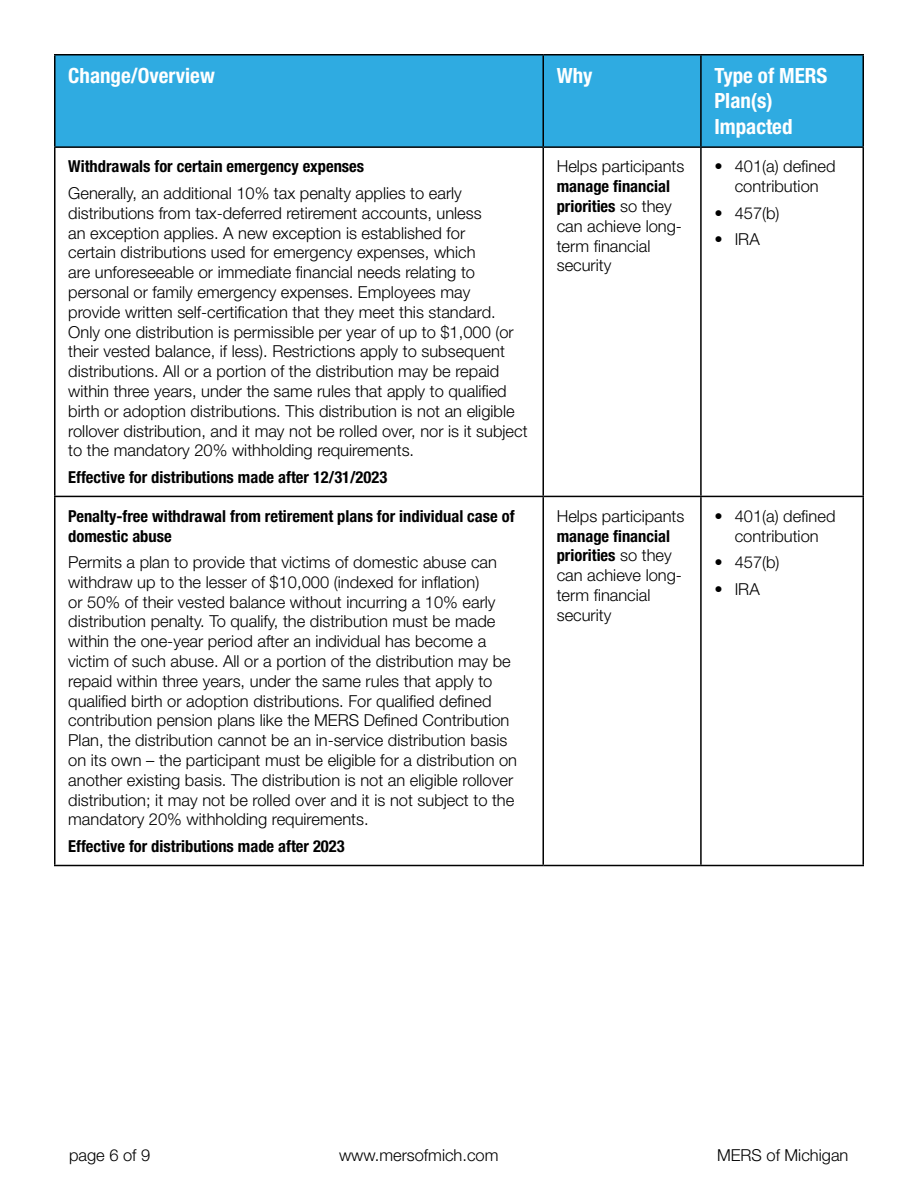
<style>
.page{position:relative;width:918px;height:1188px;background:#fff}
.page>*{position:absolute;margin:0;border:0;box-sizing:border-box;transform-origin:0 0}
.TableHeaders{font:700 condensed 21px/25.2px "Helvetica Neue LT Std";color:#fff}
.BodyText{font:300 16.5px/19.8px "Helvetica Neue LT Std";color:#000}
.BodyText-2{font:700 condensed 16.5px/19.8px "Helvetica Neue LT Std";color:#000}
.s1{font-weight:700;font-stretch:condensed}
</style>
<div class="page">
<div style="left:56px;top:56px;width:806px;height:90px;background:#2fabe1"></div>
<hr style="left:54px;top:54px;width:489px;height:2px;background:#000">
<hr style="left:54px;top:55px;width:2px;height:91px;background:#000">
<hr style="left:543px;top:54px;width:158px;height:2px;background:#000">
<hr style="left:542px;top:55px;width:2px;height:91px;background:#000">
<hr style="left:701px;top:54px;width:163px;height:2px;background:#000">
<hr style="left:700px;top:55px;width:2px;height:91px;background:#000">
<hr style="left:862px;top:55px;width:2px;height:91px;background:#000">
<hr style="left:54px;top:146px;width:489px;height:2px;background:#000">
<hr style="left:54px;top:148px;width:2px;height:348px;background:#000">
<hr style="left:543px;top:146px;width:158px;height:2px;background:#000">
<hr style="left:542px;top:148px;width:2px;height:348px;background:#000">
<hr style="left:701px;top:146px;width:163px;height:2px;background:#000">
<hr style="left:700px;top:148px;width:2px;height:348px;background:#000">
<hr style="left:862px;top:148px;width:2px;height:348px;background:#000">
<hr style="left:54px;top:496px;width:489px;height:1px;background:#000">
<hr style="left:54px;top:497px;width:2px;height:368px;background:#000">
<hr style="left:543px;top:496px;width:158px;height:1px;background:#000">
<hr style="left:542px;top:497px;width:2px;height:368px;background:#000">
<hr style="left:701px;top:496px;width:163px;height:1px;background:#000">
<hr style="left:700px;top:497px;width:2px;height:368px;background:#000">
<hr style="left:862px;top:497px;width:2px;height:368px;background:#000">
<hr style="left:54px;top:865px;width:489px;height:1px;background:#000">
<hr style="left:543px;top:865px;width:158px;height:1px;background:#000">
<hr style="left:701px;top:865px;width:163px;height:1px;background:#000">
<p class="TableHeaders" style="left:68px;top:63px;width:148px">Change/Overview</p>
<p class="TableHeaders" style="left:557px;top:63px;width:37px">Why</p>
<p class="TableHeaders" style="left:714px;top:63px;width:115px">Type of MERS<br>Plan(s)<br>Impacted</p>
<p class="BodyText-2" style="left:68px;top:156px;width:298px">Withdrawals for certain emergency expenses</p>
<p class="BodyText" style="left:68px;top:183px;width:461px">Generally, an additional 10% tax penalty applies to early distributions from tax-deferred retirement accounts, unless<br>an exception applies. A new exception is established for<br>certain distributions used for emergency expenses, which<br>are unforeseeable or immediate financial needs relating to personal or family emergency expenses. Employees may<br>provide written self-certification that they meet this standard.<br>Only one distribution is permissible per year of up to $1,000 (or their vested balance, if less). Restrictions apply to subsequent distributions. All or a portion of the distribution may be repaid within three years, under the same rules that apply to qualified birth or adoption distributions. This distribution is not an eligible rollover distribution, and it may not be rolled over, nor is it subject to the mandatory 20% withholding requirements.</p>
<p class="BodyText-2" style="left:68px;top:467px;width:321px">Effective for distributions made after 12/31/2023</p>
<p class="BodyText" style="left:557px;top:156px;width:129px">Helps participants <span class="s1">manage financial priorities</span> so they can achieve long&shy;term financial security</p>
<p class="BodyText" style="left:714px;top:156px;width:123px;text-align:center">• 401(a) defined contribution</p>
<p class="BodyText" style="left:714px;top:203px;width:67px">• 457(b)</p>
<p class="BodyText" style="left:714px;top:229px;width:47px">• IRA</p>
<p class="BodyText-2" style="left:68px;top:506px;width:448px">Penalty-free withdrawal from retirement plans for individual case of domestic abuse</p>
<p class="BodyText" style="left:68px;top:552px;width:450px">Permits a plan to provide that victims of domestic abuse can withdraw up to the lesser of $10,000 (indexed for inflation)<br>or 50% of their vested balance without incurring a 10% early distribution penalty. To qualify, the distribution must be made within the one-year period after an individual has become a victim of such abuse. All or a portion of the distribution may be repaid within three years, under the same rules that apply to qualified birth or adoption distributions. For qualified defined contribution pension plans like the MERS Defined Contribution Plan, the distribution cannot be an in-service distribution basis on its own – the participant must be eligible for a distribution on another existing basis. The distribution is not an eligible rollover distribution; it may not be rolled over and it is not subject to the mandatory 20% withholding requirements.</p>
<p class="BodyText-2" style="left:68px;top:836px;width:278px">Effective for distributions made after 2023</p>
<p class="BodyText" style="left:557px;top:506px;width:129px">Helps participants <span class="s1">manage financial priorities</span> so they can achieve long&shy;term financial security</p>
<p class="BodyText" style="left:714px;top:506px;width:123px;text-align:center">• 401(a) defined contribution</p>
<p class="BodyText" style="left:714px;top:552px;width:67px">• 457(b)</p>
<p class="BodyText" style="left:714px;top:578px;width:47px">• IRA</p>
<p class="BodyText" style="left:69px;top:1145px;width:83px">page 6 of 9</p>
<p class="BodyText" style="left:339px;top:1145px;width:161px">www.mersofmich.com</p>
<p class="BodyText" style="left:717px;top:1145px;width:133px">MERS of Michigan</p>
</div>
